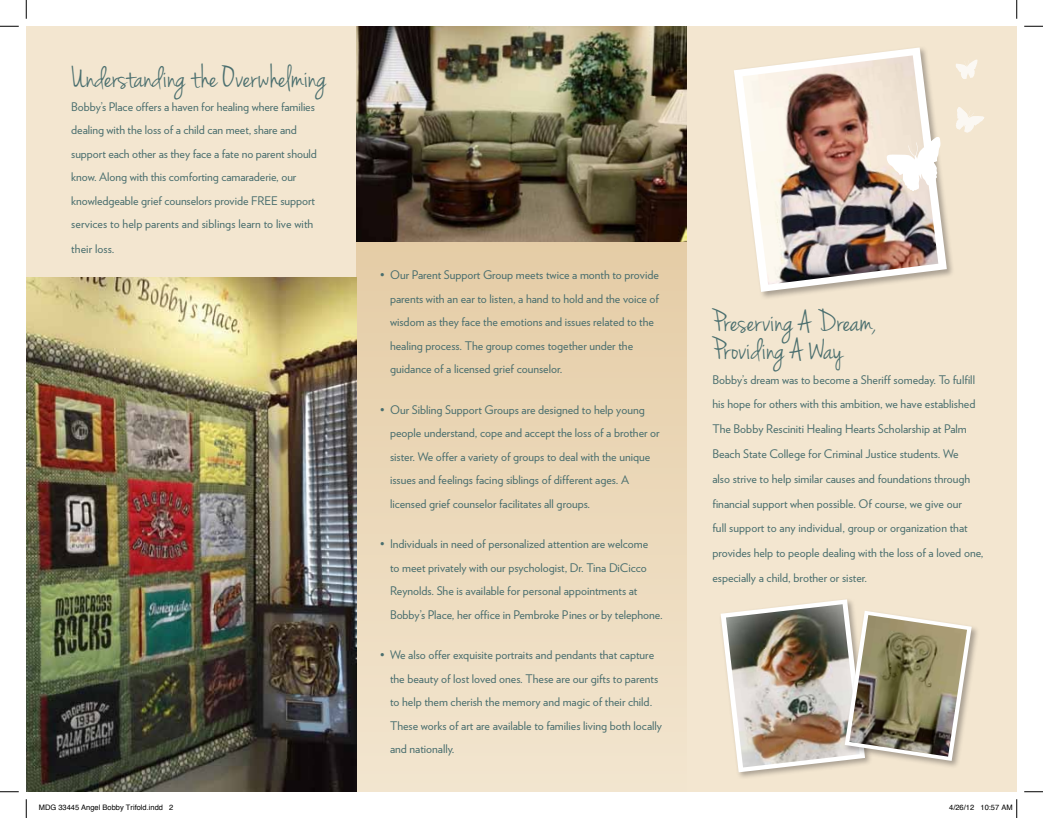
<style>
.page{position:relative;width:1043px;height:818px;background:#fff}
.page>*{position:absolute;margin:0;border:0;box-sizing:border-box;transform-origin:0 0}
.t1{font:32.5px/27.8px "Jenna Sue";color:#496e6e}
.t2{font:11.88px/23.5px "Verlag";color:#496e6e}
.t3{font:7.5px "Helvetica";color:#000}
</style>
<div class="page">
<div style="left:26px;top:26px;width:990px;height:765px;background:#f3e6d0"></div>
<svg style="left:356px;top:241px;width:330px;height:550px"></svg>
<div style="left:732px;top:46px;width:222px;height:254px;background:#231f20;opacity:.35"></div>
<svg style="left:734px;top:47px;width:212px;height:245px"></svg>
<img style="left:742px;top:55px;width:196px;height:229px">
<img style="left:356px;top:26px;width:330px;height:215px">
<img style="left:26px;top:277px;width:330px;height:514px">
<svg style="left:886px;top:137px;width:55px;height:54px"></svg>
<svg style="left:956px;top:107px;width:28px;height:26px"></svg>
<svg style="left:956px;top:59px;width:21px;height:20px"></svg>
<div style="left:719px;top:598px;width:154px;height:182px;background:#231f20;opacity:.35"></div>
<div style="left:843px;top:609px;width:136px;height:159px;background:#231f20;opacity:.35"></div>
<img style="left:720px;top:599px;width:251px;height:173px">
<img style="left:849px;top:615px;width:118px;height:141px">
<svg style="left:0;top:25px;width:19px;height:2px"></svg>
<svg style="left:1024px;top:25px;width:18px;height:2px"></svg>
<svg style="left:0;top:791px;width:19px;height:1px"></svg>
<svg style="left:1024px;top:791px;width:18px;height:1px"></svg>
<svg style="left:25px;top:0;width:2px;height:19px"></svg>
<svg style="left:25px;top:799px;width:2px;height:19px"></svg>
<svg style="left:1016px;top:0;width:1px;height:19px"></svg>
<svg style="left:1016px;top:799px;width:1px;height:19px"></svg>
<h1 class="t1" style="left:71px;top:65px;width:257px">Understanding the Overwhelming</h1>
<p class="t2" style="left:71px;top:94px;width:247px">Bobby’s Place offers a haven for healing where families dealing with the loss of a child can meet, share and support each other as they face a fate no parent should know. Along with this comforting camaraderie, our knowledgeable grief counselors provide FREE</p>
<p class="t2" style="left:71px;top:188px;width:245px;text-align:right">support<br>services to help parents and siblings learn to live with</p>
<p class="t2" style="left:71px;top:236px;width:45px">their loss.</p>
<p class="t2" style="left:390px;top:263px;width:271px;text-indent:-10px">• Our Parent Support Group meets twice a month to provide parents with an ear to listen, a hand to hold and the voice of wisdom as they face the emotions and issues related to the healing process. The group comes together under the guidance of a licensed grief counselor.</p>
<p class="t2" style="left:390px;top:397px;width:271px;text-indent:-10px">• Our Sibling Support Groups are designed to help young people understand, cope and accept the loss of a brother or sister. We offer a variety of groups to deal with the unique issues and feelings facing siblings of different ages. A licensed grief counselor facilitates all groups.</p>
<p class="t2" style="left:390px;top:531px;width:274px;text-indent:-10px">• Individuals in need of personalized attention are welcome<br>to meet privately with our psychologist, Dr. Tina DiCicco Reynolds. She is available for personal appointments at Bobby’s Place, her office in Pembroke Pines or by telephone.</p>
<p class="t2" style="left:390px;top:642px;width:273px;text-indent:-10px">• We also offer exquisite portraits and pendants that capture the beauty of lost loved ones. These are our gifts to parents to help them cherish the memory and magic of their child.<br>These works of art are available to families living both locally and nationally.</p>
<h1 class="t1" style="left:712px;top:309px;width:165px">Preserving A Dream,<br>Providing A Way</h1>
<p class="t2" style="left:712px;top:366px;width:273px;line-height:24.8px">Bobby’s dream was to become a Sheriff someday. To fulfill his hope for others with this ambition, we have established The Bobby Resciniti Healing Hearts Scholarship at Palm Beach State College for Criminal Justice students. We<br>also strive to help similar causes and foundations through financial support when possible. Of course, we give our<br>full support to any individual, group or organization that provides help to people dealing with the loss of a loved one, especially a child, brother or sister.</p>
<p class="t3" style="left:39px;top:802px;width:136px">MDG 33445 Angel Bobby Trifold.indd 2</p>
<p class="t3" style="left:949px;top:802px;width:65px">4/26/12 10:57 AM</p>
</div>
